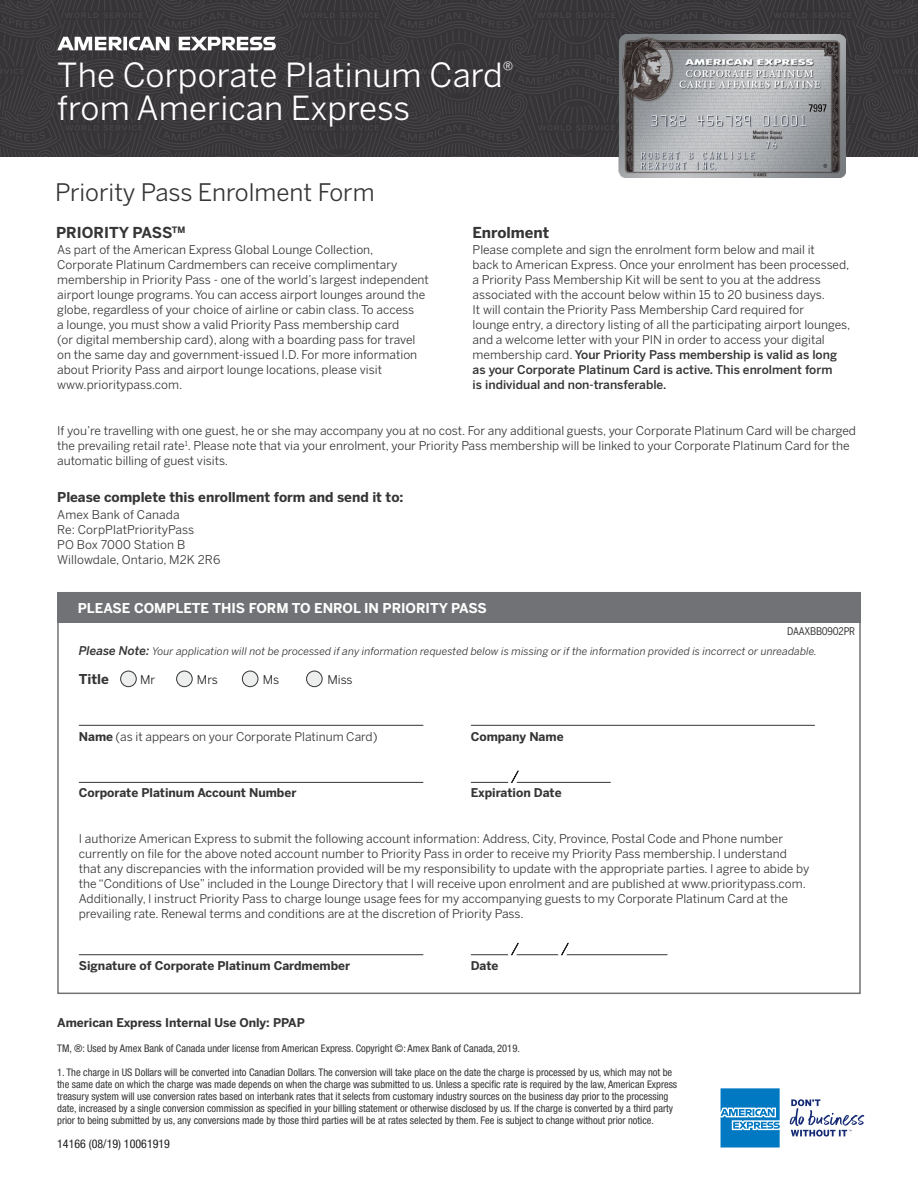
<style>
.page{position:relative;width:918px;height:1188px;background:#fff}
.page>*{position:absolute;margin:0;border:0;box-sizing:border-box;transform-origin:0 0}
.t1{font:33px/33px "Benton Sans";letter-spacing:.005em;color:#fff}
.t2{font:24px "Benton Sans";color:#363436}
.t3{font:700 15px "Benton Sans";color:#363436}
.t4{font:700 13.5px "Benton Sans";color:#363436}
.t5{font:700 13.5px "Benton Sans";color:#fff}
.t6{font:12px/15px "Benton Sans";color:#363436}
.t7{font:700 12px "Benton Sans";color:#363436}
.t8{font:condensed 12px "Helvetica Neue";color:#231f20}
.t9{font:12px "Benton Sans";color:#231f20}
.t10{font:condensed 10.5px/12px "Helvetica Neue";color:#363436}
.t11{font:italic 10.5px "Benton Sans";letter-spacing:.005em;color:#363436}
.t12{font:condensed 10.5px "Benton Sans";letter-spacing:-.02em;color:#363436}
.s1{font-weight:500}
.s2{font-weight:500;font-size:12px}
.s3{font-weight:700}
</style>
<div class="page">
<div style="left:57px;top:592px;width:804px;height:31px;background:#717275"></div>
<div style="left:57px;top:592px;width:804px;height:402px;border:2px solid #717275"></div>
<div style="left:121px;top:671px;width:15px;height:16px;background:#edeeee;border-radius:50%"></div>
<div style="left:120px;top:671px;width:17px;height:16px;border:1px solid #363436;border-radius:50%"></div>
<div style="left:177px;top:671px;width:15px;height:16px;background:#edeeee;border-radius:50%"></div>
<div style="left:176px;top:671px;width:17px;height:16px;border:1px solid #363436;border-radius:50%"></div>
<div style="left:242px;top:671px;width:16px;height:16px;background:#edeeee;border-radius:50%"></div>
<div style="left:242px;top:671px;width:16px;height:16px;border:1px solid #363436;border-radius:50%"></div>
<div style="left:307px;top:671px;width:15px;height:16px;background:#edeeee;border-radius:50%"></div>
<div style="left:306px;top:671px;width:17px;height:16px;border:1px solid #363436;border-radius:50%"></div>
<hr style="left:79px;top:782px;width:344px;height:1px;background:#363436">
<hr style="left:79px;top:954px;width:344px;height:1px;background:#363436">
<hr style="left:79px;top:725px;width:344px;height:1px;background:#363436">
<hr style="left:471px;top:954px;width:196px;height:1px;background:#363436">
<hr style="left:471px;top:782px;width:140px;height:1px;background:#363436">
<hr style="left:471px;top:725px;width:344px;height:1px;background:#363436">
<div style="left:508px;top:776px;width:9px;height:10px;background:#fff;border-radius:50%"></div>
<div style="left:508px;top:948px;width:9px;height:10px;background:#fff;border-radius:50%"></div>
<div style="left:558px;top:948px;width:9px;height:10px;background:#fff;border-radius:50%"></div>
<svg style="left:511px;top:770px;width:8px;height:13px"></svg>
<svg style="left:511px;top:943px;width:8px;height:13px"></svg>
<svg style="left:561px;top:943px;width:8px;height:13px"></svg>
<img style="left:619px;top:157px;width:227px;height:21px">
<svg style="left:0;top:0;width:918px;height:157px;background:#4e4c4e"></svg>
<svg style="left:721px;top:1088px;width:59px;height:60px;background:#2c90cc"></svg>
<svg style="left:790px;top:1099px;width:74px;height:38px"></svg>
<h1 class="t1" style="left:57px;top:58px;width:458px">The Corporate Platinum Card<sup>® </sup>from American Express</h1>
<h2 class="t2" style="left:55px;top:178px;width:321px">Priority Pass Enrolment Form</h2>
<p class="t3" style="left:56px;top:223px;width:131px">PRIORITY PASS<sup>TM</sup></p>
<p class="t3" style="left:473px;top:223px;width:78px">Enrolment</p>
<p class="t6" style="left:57px;top:242px;width:373px">As part of the American Express Global Lounge Collection, Corporate Platinum Cardmembers can receive complimentary membership in Priority Pass - one of the world’s largest independent airport lounge programs. You can access airport lounges around the globe, regardless of your choice of airline or cabin class. To access<br>a lounge, you must show a valid Priority Pass membership card<br>(or digital membership card), along with a boarding pass for travel on the same day and government-issued I.D. For more information about Priority Pass and airport lounge locations, please visit www.prioritypass.com.</p>
<p class="t6" style="left:57px;top:423px;width:800px">If you’re travelling with one guest, he or she may accompany you at no cost. For any additional guests, your Corporate Platinum Card will be charged the prevailing retail rate<sup>1</sup>. Please note that via your enrolment, your Priority Pass membership will be linked to your Corporate Platinum Card for the automatic billing of guest visits.</p>
<p class="t6" style="left:473px;top:242px;width:379px">Please complete and sign the enrolment form below and mail it<br>back to American Express. Once your enrolment has been processed, a Priority Pass Membership Kit will be sent to you at the address associated with the account below within 15 to 20 business days.<br>It will contain the Priority Pass Membership Card required for<br>lounge entry, a directory listing of all the participating airport lounges, and a welcome letter with your PIN in order to access your digital membership card. <span class="s1">Your Priority Pass membership is valid as long as your Corporate Platinum Card is active. This enrolment form<br>is individual and non-transferable.</span></p>
<p class="t4" style="left:57px;top:488px;width:348px">Please complete this enrollment form and send it to:</p>
<p class="t6" style="left:57px;top:507px;width:165px">Amex Bank of Canada<br>Re: CorpPlatPriorityPass<br>PO Box 7000 Station B<br>Willowdale, Ontario, M2K 2R6</p>
<p class="t5" style="left:78px;top:599px;width:411px">PLEASE COMPLETE THIS FORM TO ENROL IN PRIORITY PASS</p>
<p class="t12" style="left:787px;top:625px;width:70px">DAAXBB0902PR</p>
<p class="t11" style="left:79px;top:645px;width:740px"><span class="s2">Please Note:</span> Your application will not be processed if any information requested below is missing or if the information provided is incorrect or unreadable.</p>
<p class="t9" style="left:140px;top:672px;width:17px">Mr</p>
<p class="t9" style="left:197px;top:672px;width:23px">Mrs</p>
<p class="t9" style="left:263px;top:672px;width:18px">Ms</p>
<p class="t9" style="left:327px;top:672px;width:27px">Miss</p>
<p class="t4" style="left:79px;top:671px;width:32px">Title</p>
<p class="t6" style="left:79px;top:729px;width:300px"><span class="s3">Name</span> (as it appears on your Corporate Platinum Card)</p>
<p class="t7" style="left:79px;top:785px;width:219px">Corporate Platinum Account Number</p>
<p class="t7" style="left:471px;top:729px;width:94px">Company Name</p>
<p class="t7" style="left:471px;top:785px;width:92px">Expiration Date</p>
<p class="t6" style="left:79px;top:831px;width:732px">I authorize American Express to submit the following account information: Address, City, Province, Postal Code and Phone number currently on file for the above noted account number to Priority Pass in order to receive my Priority Pass membership. I understand that any discrepancies with the information provided will be my responsibility to update with the appropriate parties. I agree to abide by the “Conditions of Use” included in the Lounge Directory that I will receive upon enrolment and are published at www.prioritypass.com.<br>Additionally, I instruct Priority Pass to charge lounge usage fees for my accompanying guests to my Corporate Platinum Card at the prevailing rate. Renewal terms and conditions are at the discretion of Priority Pass.</p>
<p class="t7" style="left:79px;top:958px;width:273px">Signature of Corporate Platinum Cardmember</p>
<p class="t7" style="left:57px;top:1015px;width:249px">American Express Internal Use Only: PPAP</p>
<p class="t7" style="left:471px;top:958px;width:29px">Date</p>
<p class="t10" style="left:57px;top:1042px;width:464px">TM, ®: Used by Amex Bank of Canada under license from American Express. Copyright ©: Amex Bank of Canada, 2019.</p>
<p class="t10" style="left:57px;top:1066px;width:622px">1. The charge in US Dollars will be converted into Canadian Dollars. The conversion will take place on the date the charge is processed by us, which may not be the same date on which the charge was made depends on when the charge was submitted to us. Unless a specific rate is required by the law, American Express treasury system will use conversion rates based on interbank rates that it selects from customary industry sources on the business day prior to the processing date, increased by a single conversion commission as specified in your billing statement or otherwise disclosed by us. If the charge is converted by a third party prior to being submitted by us, any conversions made by those third parties will be at rates selected by them. Fee is subject to change without prior notice.</p>
<p class="t8" style="left:57px;top:1136px;width:114px">14166 (08/19) 10061919</p>
</div>
